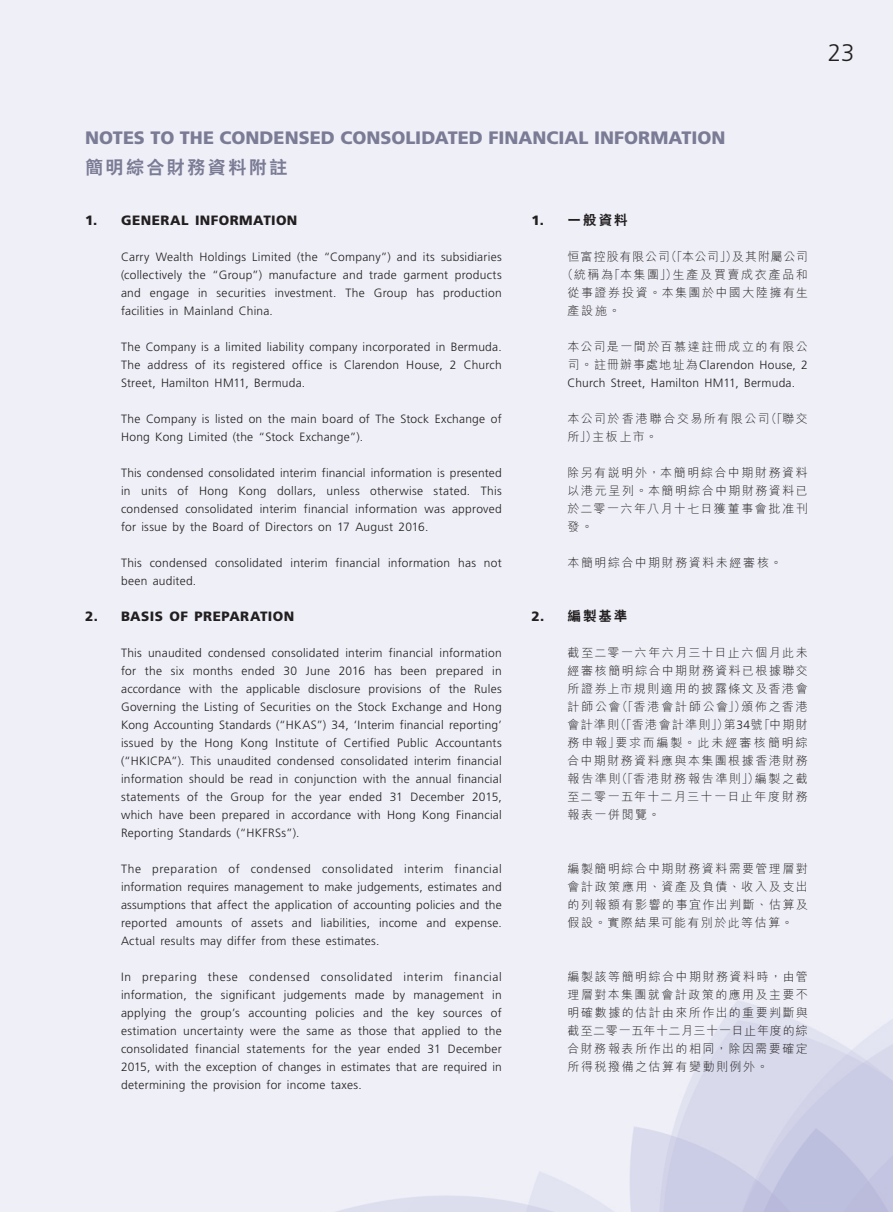
<style>
.page{position:relative;width:893px;height:1212px;background:#eeeff7}
.page>*{position:absolute;margin:0;border:0;box-sizing:border-box;transform-origin:0 0}
.t1{font:300 24px "Frutiger LT Std";color:#231f20}
.t2{font:900 18px "Frutiger LT Std";color:#7b7b95}
.t3{font:800 18px "C Hei 2 HK";letter-spacing:.135em;color:#7b7b95}
._17_H1__Note{font:900 13.5px "Frutiger LT Std";letter-spacing:.03em;color:#231f20}
._17_H1__Note-2{font:800 13.5px "C Hei 2 HK";letter-spacing:.15em;color:#231f20}
._26___P2__Note{font:300 12px/18px "Frutiger LT Std";letter-spacing:.02em;color:#231f20;text-align:justify}
._26___P2__Note-2{font:300 12px/18px "M Hei HK";letter-spacing:.125em;color:#231f20;text-align:justify}
._26___P2__Note-3{font:300 12px "M Hei HK";letter-spacing:.065em;color:#231f20}
.s1{font-family:"Frutiger LT Std";font-weight:900}
.s2{font-family:"M Hei HK"}
.s3{font-family:"Frutiger LT Std"}
</style>
<div class="page">
<img style="left:275px;top:1001px;width:618px;height:211px">
<p class="t1" style="left:828px;top:39px;width:28px">23</p>
<h2 class="t2" style="left:85px;top:126px;width:642px">NOTES TO THE CONDENSED CONSOLIDATED FINANCIAL INFORMATION</h2>
<h2 class="t3" style="left:85px;top:155px;width:204px">簡明綜合財務資料附註</h2>
<p class="_17_H1__Note" style="left:85px;top:212px;width:214px">1. GENERAL INFORMATION</p>
<p class="_26___P2__Note" style="left:121px;top:248px;width:382px">Carry Wealth Holdings Limited (the “Company”) and its subsidiaries (collectively the “Group”) manufacture and trade garment products and engage in securities investment. The Group has production facilities in Mainland China.</p>
<p class="_26___P2__Note" style="left:121px;top:338px;width:382px">The Company is a limited liability company incorporated in Bermuda.<br>The address of its registered office is Clarendon House, 2 Church Street, Hamilton HM11, Bermuda.</p>
<p class="_26___P2__Note" style="left:121px;top:410px;width:382px">The Company is listed on the main board of The Stock Exchange of<br>Hong Kong Limited (the “Stock Exchange”).</p>
<p class="_26___P2__Note" style="left:121px;top:464px;width:382px">This condensed consolidated interim financial information is presented in units of Hong Kong dollars, unless otherwise stated. This condensed consolidated interim financial information was approved for issue by the Board of Directors on 17 August 2016.</p>
<p class="_26___P2__Note" style="left:121px;top:554px;width:382px">This condensed consolidated interim financial information has not been audited.</p>
<p class="_17_H1__Note" style="left:85px;top:608px;width:211px">2. BASIS OF PREPARATION</p>
<p class="_26___P2__Note" style="left:121px;top:644px;width:382px">This unaudited condensed consolidated interim financial information for the six months ended 30 June 2016 has been prepared in accordance with the applicable disclosure provisions of the Rules Governing the Listing of Securities on the Stock Exchange and Hong Kong Accounting Standards (“HKAS”) 34, ‘Interim financial reporting’ issued by the Hong Kong Institute of Certified Public Accountants (“HKICPA”). This unaudited condensed consolidated interim financial information should be read in conjunction with the annual financial statements of the Group for the year ended 31 December 2015, which have been prepared in accordance with Hong Kong Financial Reporting Standards (“HKFRSs”).</p>
<p class="_26___P2__Note" style="left:121px;top:860px;width:382px">The preparation of condensed consolidated interim financial information requires management to make judgements, estimates and assumptions that affect the application of accounting policies and the reported amounts of assets and liabilities, income and expense.<br>Actual results may differ from these estimates.</p>
<p class="_26___P2__Note" style="left:121px;top:968px;width:382px">In preparing these condensed consolidated interim financial information, the significant judgements made by management in applying the group’s accounting policies and the key sources of estimation uncertainty were the same as those that applied to the consolidated financial statements for the year ended 31 December 2015, with the exception of changes in estimates that are required in determining the provision for income taxes.</p>
<p class="_17_H1__Note-2" style="left:531px;top:211px;width:98px"><span class="s1">1.</span> 一般資料</p>
<p class="_26___P2__Note-3" style="left:567px;top:248px;width:242px">恒富控股有限公司（「本公司」）及其附屬公司</p>
<p class="_26___P2__Note-2" style="left:561px;top:265px;width:248px">（統稱為「本集團」）生產及買賣成衣產品和</p>
<p class="_26___P2__Note-2" style="left:567px;top:283px;width:242px">從事證券投資。本集團於中國大陸擁有生</p>
<p class="_26___P2__Note-2" style="left:567px;top:301px;width:54px">產設施。</p>
<p class="_26___P2__Note" style="left:567px;top:338px;width:242px"><span class="s2">本公司是一間於百慕達註冊成立的有限公司。註冊辦事處地址為</span>Clarendon House, 2<br>Church Street, Hamilton HM11, Bermuda.</p>
<p class="_26___P2__Note-2" style="left:567px;top:409px;width:242px">本公司於香港聯合交易所有限公司（「聯交所」）主板上市。</p>
<p class="_26___P2__Note-2" style="left:567px;top:463px;width:242px">除另有說明外，本簡明綜合中期財務資料以港元呈列。本簡明綜合中期財務資料已於二零一六年八月十七日獲董事會批准刊發。</p>
<p class="_26___P2__Note-2" style="left:567px;top:553px;width:216px">本簡明綜合中期財務資料未經審核。</p>
<p class="_17_H1__Note-2" style="left:531px;top:607px;width:97px"><span class="s1">2.</span> 編製基準</p>
<p class="_26___P2__Note-2" style="left:567px;top:643px;width:242px">截至二零一六年六月三十日止六個月此未經審核簡明綜合中期財務資料已根據聯交所證券上市規則適用的披露條文及香港會計師公會（「香港會計師公會」）頒佈之香港會計準則（「香港會計準則」）第<span class="s3">34</span>號「中期財務申報」要求而編製。此未經審核簡明綜合中期財務資料應與本集團根據香港財務報告準則（「香港財務報告準則」）編製之截至二零一五年十二月三十一日止年度財務報表一併閱覽。</p>
<p class="_26___P2__Note-2" style="left:567px;top:859px;width:242px">編製簡明綜合中期財務資料需要管理層對會計政策應用、資產及負債、收入及支出的列報額有影響的事宜作出判斷、估算及假設。實際結果可能有別於此等估算。</p>
<p class="_26___P2__Note-2" style="left:567px;top:967px;width:242px">編製該等簡明綜合中期財務資料時，由管理層對本集團就會計政策的應用及主要不明確數據的估計由來所作出的重要判斷與截至二零一五年十二月三十一日止年度的綜合財務報表所作出的相同，除因需要確定所得稅撥備之估算有變動則例外。</p>
</div>
